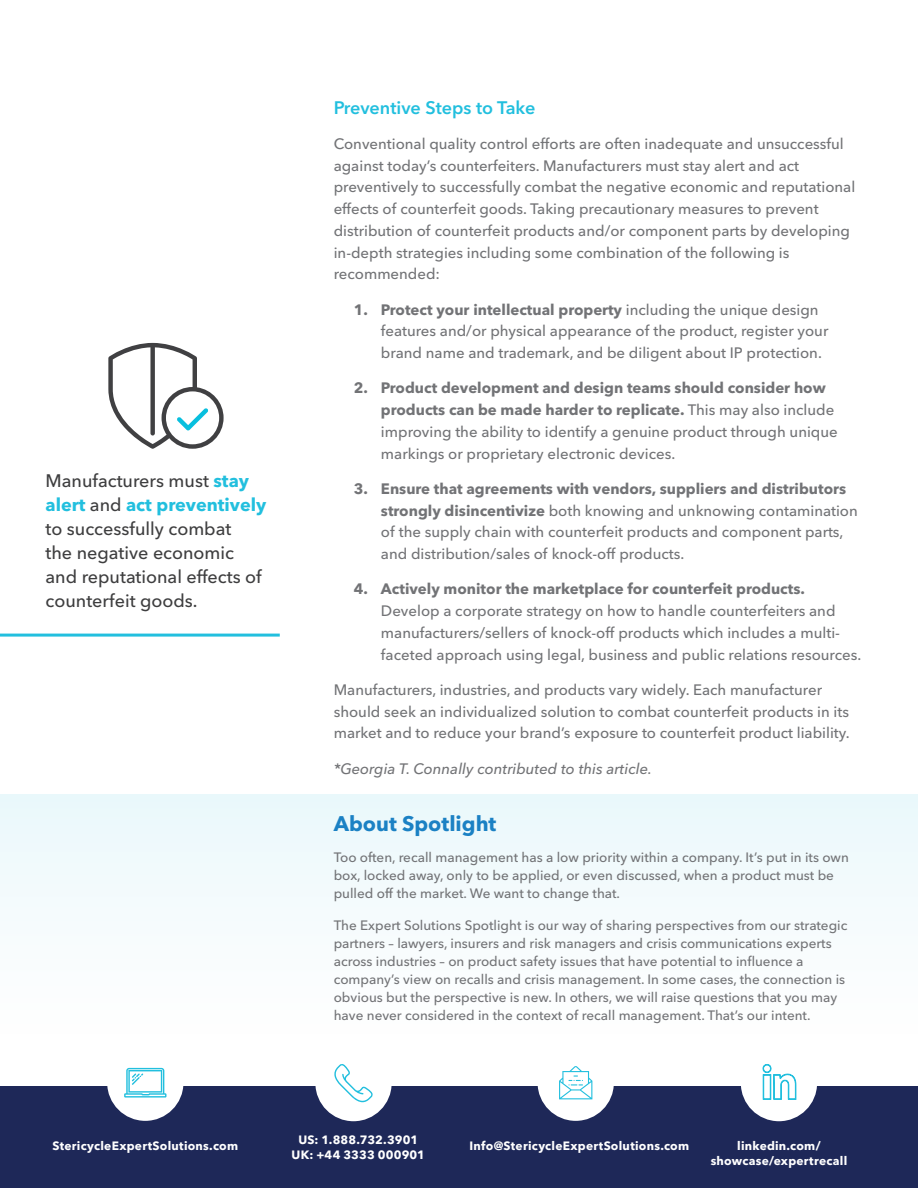
<style>
.page{position:relative;width:918px;height:1188px;background:#fff}
.page>*{position:absolute;margin:0;border:0;box-sizing:border-box;transform-origin:0 0}
.Text__H3{font:700 21px "Avenir Next LT Pro";color:#1b81c4}
.Stat__Descriptor{font:500 18px/24px "Avenir Next LT Pro";color:#3e3e3f}
.t1{font:600 18px "Avenir Next LT Pro";color:#22bfde}
.Text__Body{font:500 15px/21.8px "Avenir Next LT Pro";color:#727376}
.Text__Body-2{font:italic 500 15px "Avenir Next LT Pro";color:#727376}
.Text__Body-3{font:500 13.5px/18px "Avenir Next LT Pro";color:#727376}
.CTA_Copy{font:700 12px/15px "Avenir Next LT Pro";letter-spacing:.02em;color:#fff;text-align:center}
.CTA_Copy-2{font:700 12px "Avenir Next LT Pro";color:#fff}
.s1{font-weight:700;color:#22bfde}
.s2{font-weight:700}
</style>
<div class="page">
<div style="left:0;top:795px;width:918px;height:291px;background:#f7fbfd"></div>
<hr style="left:0;top:634px;width:280px;height:3px;background:#22bfde">
<div style="left:0;top:1086px;width:918px;height:102px;background:#1e2858"></div>
<div style="left:107px;top:1045px;width:76px;height:76px;background:#fff;border-radius:50%"></div>
<svg style="left:124px;top:1068px;width:42px;height:30px"></svg>
<div style="left:315px;top:1045px;width:77px;height:76px;background:#fff;border-radius:50%"></div>
<svg style="left:334px;top:1064px;width:39px;height:39px"></svg>
<div style="left:538px;top:1045px;width:76px;height:76px;background:#fff;border-radius:50%"></div>
<svg style="left:559px;top:1066px;width:33px;height:33px"></svg>
<div style="left:741px;top:1045px;width:76px;height:76px;background:#fff;border-radius:50%"></div>
<svg style="left:108px;top:343px;width:116px;height:106px"></svg>
<svg style="left:762px;top:1064px;width:35px;height:36px"></svg>
<p class="Stat__Descriptor" style="left:46px;top:469px;width:222px">Manufacturers must <span class="s1">stay alert</span> and <span class="s1">act preventively </span>to successfully combat<br>the negative economic and reputational effects of counterfeit goods.</p>
<h4 class="t1" style="left:334px;top:96px;width:203px">Preventive Steps to Take</h4>
<p class="Text__Body" style="left:334px;top:133px;width:523px">Conventional quality control efforts are often inadequate and unsuccessful against today’s counterfeiters. Manufacturers must stay alert and act preventively to successfully combat the negative economic and reputational effects of counterfeit goods. Taking precautionary measures to prevent distribution of counterfeit products and/or component parts by developing in-depth strategies including some combination of the following is recommended:</p>
<p class="Text__Body" style="left:381px;top:298px;width:449px;text-indent:-27px"><span class="s2">1. Protect your intellectual property</span> including the unique design features and/or physical appearance of the product, register your brand name and trademark, and be diligent about IP protection.</p>
<p class="Text__Body" style="left:381px;top:377px;width:458px;text-indent:-27px"><span class="s2">2. Product development and design teams should consider how products can be made harder to replicate.</span> This may also include improving the ability to identify a genuine product through unique markings or proprietary electronic devices.</p>
<p class="Text__Body" style="left:381px;top:478px;width:478px;text-indent:-27px"><span class="s2">3. Ensure that agreements with vendors, suppliers and distributors strongly disincentivize</span> both knowing and unknowing contamination of the supply chain with counterfeit products and component parts, and distribution/sales of knock-off products.</p>
<p class="Text__Body" style="left:381px;top:578px;width:482px;text-indent:-27px"><span class="s2">4. Actively monitor the marketplace for counterfeit products.<br></span>Develop a corporate strategy on how to handle counterfeiters and manufacturers/sellers of knock-off products which includes a multi&shy;faceted approach using legal, business and public relations resources.</p>
<p class="Text__Body" style="left:334px;top:679px;width:518px">Manufacturers, industries, and products vary widely. Each manufacturer should seek an individualized solution to combat counterfeit products in its market and to reduce your brand’s exposure to counterfeit product liability.</p>
<p class="Text__Body-2" style="left:334px;top:759px;width:320px">*Georgia T. Connally contributed to this article.</p>
<p class="Text__H3" style="left:334px;top:810px;width:164px">About Spotlight</p>
<p class="Text__Body-3" style="left:334px;top:848px;width:517px">Too often, recall management has a low priority within a company. It’s put in its own box, locked away, only to be applied, or even discussed, when a product must be pulled off the market. We want to change that.</p>
<p class="Text__Body-3" style="left:334px;top:916px;width:515px">The Expert Solutions Spotlight is our way of sharing perspectives from our strategic partners – lawyers, insurers and risk managers and crisis communications experts across industries – on product safety issues that have potential to influence a company’s view on recalls and crisis management. In some cases, the connection is obvious but the perspective is new. In others, we will raise questions that you may have never considered in the context of recall management. That’s our intent.</p>
<p class="CTA_Copy-2" style="left:298px;top:1133px;width:121px">US: 1.888.732.3901</p>
<p class="CTA_Copy" style="left:292px;top:1148px;width:135px">UK: +44 3333 000901</p>
<p class="CTA_Copy" style="left:711px;top:1139px;width:138px">linkedin.com/ showcase/expertrecall</p>
<p class="CTA_Copy" style="left:53px;top:1139px;width:187px">StericycleExpertSolutions.com</p>
<p class="CTA_Copy" style="left:470px;top:1139px;width:221px">Info@StericycleExpertSolutions.com</p>
</div>
